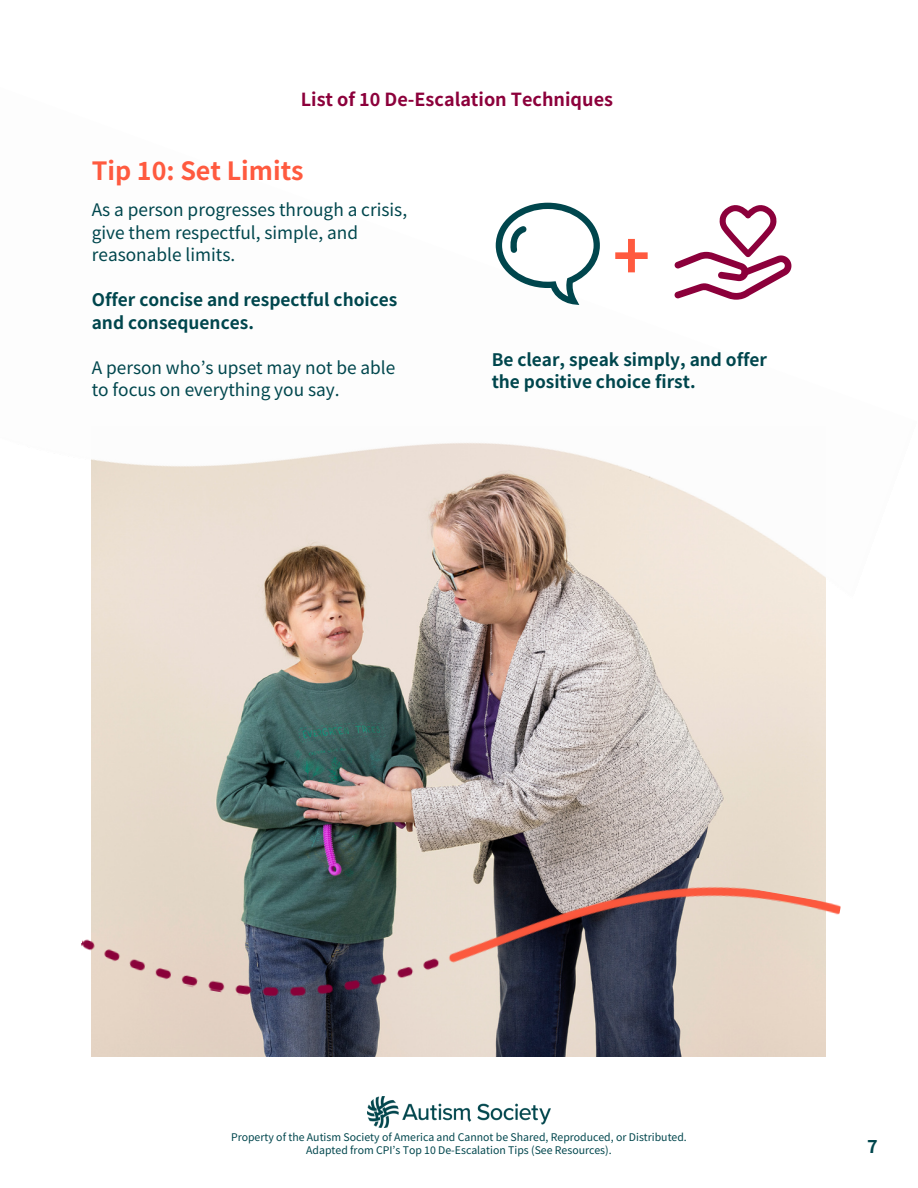
<style>
.page{position:relative;width:918px;height:1188px;background:#fff}
.page>*{position:absolute;margin:0;border:0;box-sizing:border-box;transform-origin:0 0}
.t1{font:700 63.15px "Noto Sans JP";color:#ff5a3f}
.t2{font:700 25.05px "Noto Sans JP";color:#ff5a3f}
.t3{font:700 18px "Noto Sans JP";color:#8c003b}
.t4{font:700 18px "Noto Sans JP";color:#00464d}
.t5{font:17.25px/22.5px "Noto Sans JP";color:#00464d}
.t6{font:700 17.25px/22.5px "Noto Sans JP";color:#00464d}
.t7{font:10.5px "Noto Sans JP";color:#00464d}
</style>
<div class="page">
<img style="left:91px;top:731px;width:735px;height:326px">
<img style="left:91px;top:202px;width:735px;height:529px">
<img style="left:432px;top:839px;width:409px;height:218px">
<svg style="left:496px;top:203px;width:104px;height:102px"></svg>
<svg style="left:675px;top:203px;width:116px;height:97px"></svg>
<img style="left:81px;top:775px;width:381px;height:254px">
<img style="left:367px;top:1096px;width:184px;height:32px">
<p class="t3" style="left:301px;top:86px;width:314px">List of 10 De-Escalation Techniques</p>
<p class="t2" style="left:92px;top:151px;width:213px">Tip 10: Set Limits</p>
<p class="t5" style="left:92px;top:198px;width:317px">As a person progresses through a crisis, give them respectful, simple, and reasonable limits.</p>
<p class="t6" style="left:92px;top:288px;width:307px">Offer concise and respectful choices and consequences.</p>
<p class="t5" style="left:92px;top:355px;width:305px">A person who’s upset may not be able to focus on everything you say.</p>
<p class="t6" style="left:492px;top:347px;width:277px">Be clear, speak simply, and offer the positive choice first.</p>
<p class="t1" style="left:613px;top:206px;width:39px">+</p>
<p class="t7" style="left:231px;top:1129px;width:457px">Property of the Autism Society of America and Cannot be Shared, Reproduced, or Distributed.</p>
<p class="t7" style="left:306px;top:1142px;width:307px">Adapted from CPI’s Top 10 De-Escalation Tips (See Resources).</p>
<p class="t4" style="left:867px;top:1133px;width:10px">7</p>
</div>
